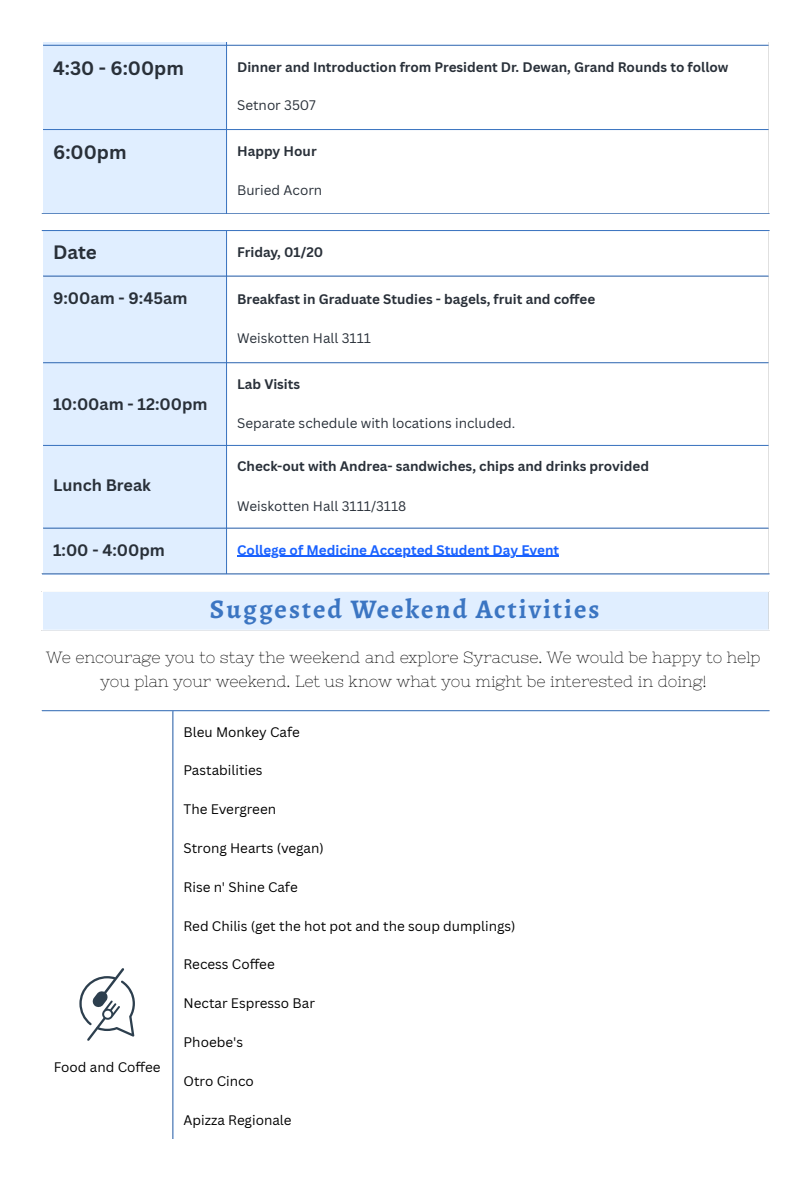
<style>
.page{position:relative;width:810px;height:1181px;background:#fff}
.page>*{position:absolute;margin:0;border:0;box-sizing:border-box;transform-origin:0 0}
.t1{font:700 27px "Alegreya";letter-spacing:.075em;color:#3b75c2}
.t2{font:700 18.9px "Canva Sans";color:#293039}
.t3{font:16.2px/24.3px "Nixie One";color:#000;text-align:center}
.t4{font:700 16.2px "Canva Sans";color:#293039}
.t5{font:700 13.5px "Canva Sans";color:#293039}
.t6{font:13.5px "Canva Sans";color:#000}
.t7{font:13.5px "Canva Sans";color:#293039}
.t8{font:700 13.5px "Canva Sans";color:#1a62ff}
</style>
<div class="page">
<div style="left:43px;top:43px;width:183px;height:170px;background:#e0eeff"></div>
<hr style="left:226px;top:42px;width:1px;height:171px;background:#3b75c2">
<hr style="left:42px;top:42px;width:727px;height:1px;background:#3b75c2">
<hr style="left:43px;top:45px;width:725px;height:1px;background:#3b75c2">
<hr style="left:43px;top:129px;width:725px;height:1px;background:#3b75c2">
<hr style="left:42px;top:213px;width:727px;height:1px;background:#3b75c2">
<div style="left:43px;top:231px;width:183px;height:342px;background:#e0eeff"></div>
<hr style="left:237px;top:556px;width:322px;height:1px;background:#1a62ff">
<hr style="left:226px;top:231px;width:1px;height:342px;background:#3b75c2">
<hr style="left:42px;top:230px;width:727px;height:1px;background:#3b75c2">
<hr style="left:43px;top:275px;width:725px;height:1px;background:#3b75c2">
<hr style="left:43px;top:362px;width:725px;height:1px;background:#3b75c2">
<hr style="left:43px;top:445px;width:725px;height:1px;background:#3b75c2">
<hr style="left:43px;top:527px;width:725px;height:1px;background:#3b75c2">
<hr style="left:42px;top:573px;width:727px;height:1px;background:#3b75c2">
<div style="left:42px;top:591px;width:727px;height:39px;background:#e0eeff"></div>
<hr style="left:42px;top:592px;width:1px;height:37px;background:#fff">
<hr style="left:768px;top:592px;width:1px;height:37px;background:#fff">
<hr style="left:42px;top:591px;width:727px;height:1px;background:#fff">
<hr style="left:42px;top:629px;width:727px;height:1px;background:#fff">
<svg style="left:79px;top:968px;width:56px;height:72px"></svg>
<hr style="left:172px;top:711px;width:1px;height:427px;background:#3b75c2">
<hr style="left:42px;top:710px;width:727px;height:1px;background:#3b75c2">
<hr style="left:42px;top:1180px;width:727px;height:1px;background:#3b75c2">
<p class="t2" style="left:53px;top:55px;width:132px">4:30 - 6:00pm</p>
<p class="t5" style="left:237px;top:58px;width:493px">Dinner and Introduction from President Dr. Dewan, Grand Rounds to follow</p>
<p class="t7" style="left:237px;top:96px;width:80px">Setnor 3507</p>
<p class="t2" style="left:53px;top:139px;width:75px">6:00pm</p>
<p class="t5" style="left:237px;top:142px;width:81px">Happy Hour</p>
<p class="t7" style="left:237px;top:180px;width:87px">Buried Acorn</p>
<p class="t2" style="left:53px;top:239px;width:45px">Date</p>
<p class="t5" style="left:237px;top:243px;width:88px">Friday, 01/20</p>
<p class="t4" style="left:53px;top:286px;width:136px">9:00am - 9:45am</p>
<p class="t5" style="left:237px;top:289px;width:360px">Breakfast in Graduate Studies - bagels, fruit and coffee</p>
<p class="t7" style="left:237px;top:329px;width:135px">Weiskotten Hall 3111</p>
<p class="t4" style="left:53px;top:392px;width:156px">10:00am - 12:00pm</p>
<p class="t4" style="left:53px;top:474px;width:99px">Lunch Break</p>
<p class="t5" style="left:237px;top:374px;width:65px">Lab Visits</p>
<p class="t7" style="left:237px;top:413px;width:280px">Separate schedule with locations included.</p>
<p class="t5" style="left:237px;top:457px;width:413px">Check-out with Andrea- sandwiches, chips and drinks provided</p>
<p class="t7" style="left:237px;top:496px;width:171px">Weiskotten Hall 3111/3118</p>
<p class="t4" style="left:53px;top:538px;width:113px">1:00 - 4:00pm</p>
<p class="t8" style="left:237px;top:540px;width:323px">College of Medicine Accepted Student Day Event</p>
<p class="t1" style="left:210px;top:591px;width:391px">Suggested Weekend Activities</p>
<p class="t3" style="left:46px;top:644px;width:716px">We encourage you to stay the weekend and explore Syracuse. We would be happy to help you plan your weekend. Let us know what you might be interested in doing!</p>
<p class="t6" style="left:54px;top:1057px;width:108px">Food and Coffee</p>
<p class="t6" style="left:184px;top:722px;width:118px">Bleu Monkey Cafe</p>
<p class="t6" style="left:184px;top:760px;width:81px">Pastabilities</p>
<p class="t6" style="left:184px;top:800px;width:94px">The Evergreen</p>
<p class="t6" style="left:184px;top:838px;width:142px">Strong Hearts (vegan)</p>
<p class="t6" style="left:184px;top:877px;width:116px">Rise n' Shine Cafe</p>
<p class="t6" style="left:184px;top:916px;width:334px">Red Chilis (get the hot pot and the soup dumplings)</p>
<p class="t6" style="left:184px;top:954px;width:93px">Recess Coffee</p>
<p class="t6" style="left:184px;top:994px;width:133px">Nectar Espresso Bar</p>
<p class="t6" style="left:184px;top:1032px;width:61px">Phoebe's</p>
<p class="t6" style="left:184px;top:1071px;width:72px">Otro Cinco</p>
<p class="t6" style="left:184px;top:1110px;width:109px">Apizza Regionale</p>
</div>
